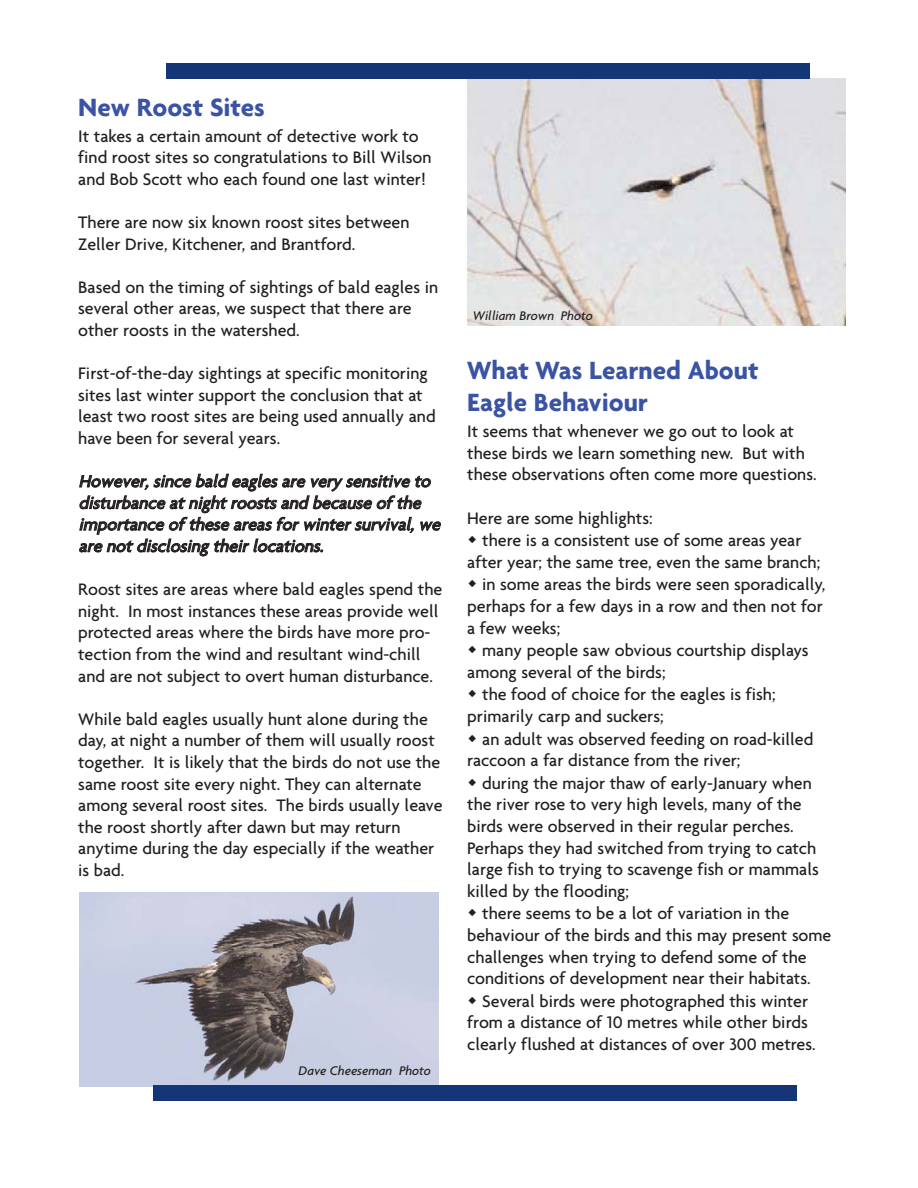
<style>
.page{position:relative;width:918px;height:1188px;background:#fff}
.page>*{position:absolute;margin:0;border:0;box-sizing:border-box;transform-origin:0 0}
.t1{font:700 27px/32.4px "Agenda";color:#3a54a3}
.t2{font:500 18px/21.6px "Agenda";color:#231f20}
.t3{font:italic 500 18px/21.6px "Agenda";color:#231f20}
.t4{font:italic 500 13.5px "Agenda";color:#231f20}
</style>
<div class="page">
<img style="left:467px;top:78px;width:378px;height:248px">
<img style="left:79px;top:893px;width:360px;height:193px">
<div style="left:153px;top:1085px;width:643px;height:15px;background:#153676"></div>
<div style="left:166px;top:63px;width:644px;height:15px;background:#153676"></div>
<h1 class="t1" style="left:78px;top:93px;width:188px">New Roost Sites</h1>
<p class="t2" style="left:78px;top:126px;width:355px">It takes a certain amount of detective work to find roost sites so congratulations to Bill Wilson and Bob Scott who each found one last winter!</p>
<p class="t2" style="left:78px;top:213px;width:333px">There are now six known roost sites between<br>Zeller Drive, Kitchener, and Brantford.</p>
<p class="t2" style="left:78px;top:278px;width:362px">Based on the timing of sightings of bald eagles in several other areas, we suspect that there are other roosts in the watershed.</p>
<p class="t2" style="left:78px;top:364px;width:359px">First-of-the-day sightings at specific monitoring sites last winter support the conclusion that at least two roost sites are being used annually and have been for several years.</p>
<p class="t3" style="left:79px;top:472px;width:367px">However,since bald eaglesare very sensitive to disturbance atnightroostsand because of the importance of these areasforwintersurvival,we are notdisclosing theirlocations.</p>
<p class="t2" style="left:78px;top:580px;width:366px">Roost sites are areas where bald eagles spend the night. In most instances these areas provide well protected areas where the birds have more pro&shy;tection from the wind and resultant wind-chill and are not subject to overt human disturbance.</p>
<p class="t2" style="left:78px;top:710px;width:366px">While bald eagles usually hunt alone during the day, at night a number of them will usually roost together. It is likely that the birds do not use the same roost site every night. They can alternate among several roost sites. The birds usually leave the roost shortly after dawn but may return anytime during the day especially if the weather is bad.</p>
<p class="t4" style="left:299px;top:1066px;width:134px">Dave Cheeseman Photo</p>
<p class="t4" style="left:473px;top:311px;width:121px">William Brown Photo</p>
<h1 class="t1" style="left:467px;top:356px;width:293px">What Was Learned About<br>Eagle Behaviour</h1>
<p class="t2" style="left:467px;top:422px;width:351px">It seems that whenever we go out to look at these birds we learn something new. But with these observations often come more questions.</p>
<p class="t2" style="left:467px;top:508px;width:187px">Here are some highlights:</p>
<p class="t2" style="left:482px;top:531px;width:321px">there is a consistent use of some areas year</p>
<p class="t2" style="left:467px;top:553px;width:355px">after year; the same tree, even the same branch;</p>
<p class="t2" style="left:482px;top:575px;width:345px">in some areas the birds were seen sporadically,</p>
<p class="t2" style="left:467px;top:597px;width:357px">perhaps for a few days in a row and then not for</p>
<p class="t2" style="left:467px;top:618px;width:95px">a few weeks;</p>
<p class="t2" style="left:482px;top:641px;width:328px">many people saw obvious courtship displays</p>
<p class="t2" style="left:467px;top:663px;width:200px">among several of the birds;</p>
<p class="t2" style="left:482px;top:685px;width:295px">the food of choice for the eagles is fish;</p>
<p class="t2" style="left:467px;top:707px;width:198px">primarily carp and suckers;</p>
<p class="t2" style="left:482px;top:729px;width:333px">an adult was observed feeding on road-killed</p>
<p class="t2" style="left:467px;top:751px;width:275px">raccoon a far distance from the river;</p>
<p class="t2" style="left:482px;top:774px;width:331px">during the major thaw of early-January when</p>
<p class="t2" style="left:467px;top:795px;width:336px">the river rose to very high levels, many of the</p>
<p class="t2" style="left:467px;top:817px;width:328px">birds were observed in their regular perches.</p>
<p class="t2" style="left:467px;top:838px;width:351px">Perhaps they had switched from trying to catch</p>
<p class="t2" style="left:467px;top:860px;width:353px">large fish to trying to scavenge fish or mammals</p>
<p class="t2" style="left:467px;top:882px;width:163px">killed by the flooding;</p>
<p class="t2" style="left:482px;top:904px;width:309px">there seems to be a lot of variation in the</p>
<p class="t2" style="left:467px;top:926px;width:366px">behaviour of the birds and this may present some</p>
<p class="t2" style="left:467px;top:947px;width:341px">challenges when trying to defend some of the</p>
<p class="t2" style="left:467px;top:969px;width:345px">conditions of development near their habitats.</p>
<p class="t2" style="left:482px;top:992px;width:328px">Several birds were photographed this winter</p>
<p class="t2" style="left:467px;top:1013px;width:342px">from a distance of 10 metres while other birds</p>
<p class="t2" style="left:467px;top:1035px;width:350px">clearly flushed at distances of over 300 metres.</p>
</div>
